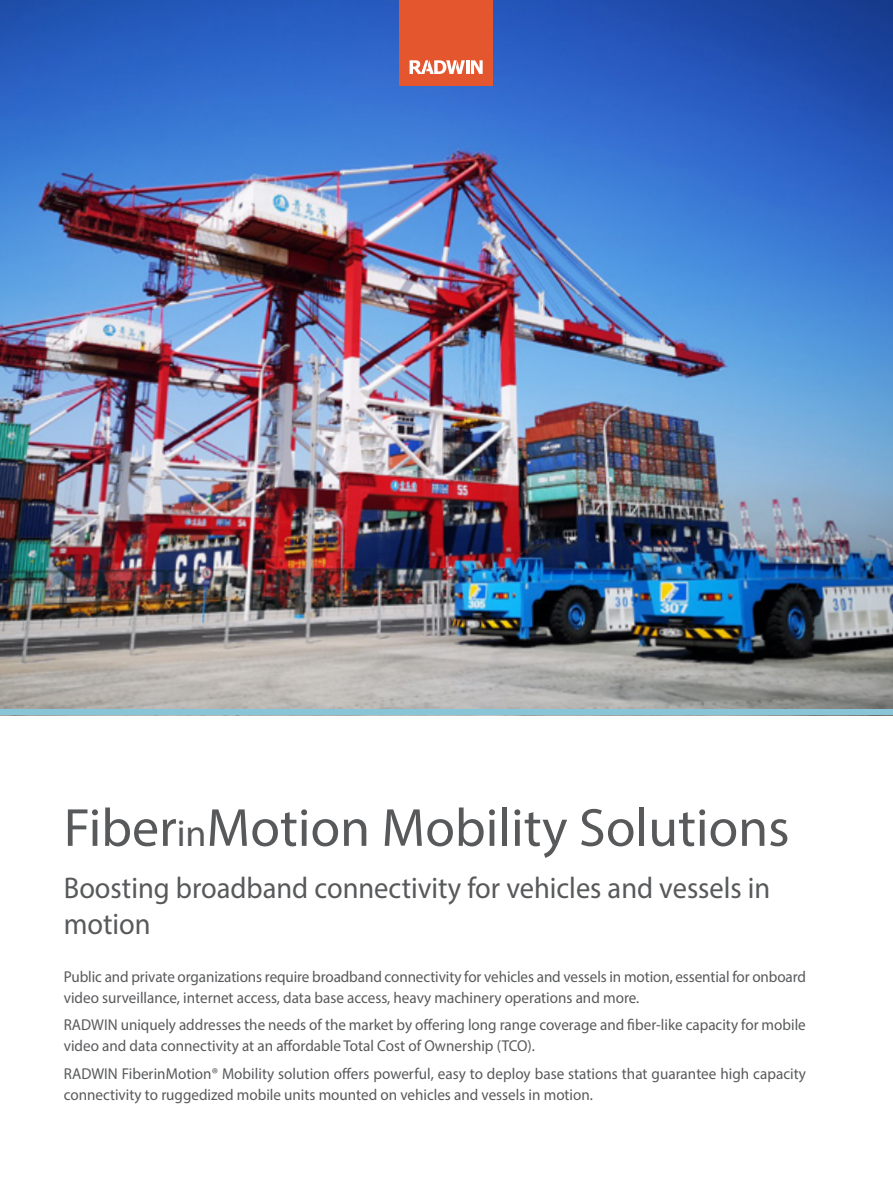
<style>
.page{position:relative;width:893px;height:1191px;background:#fff}
.page>*{position:absolute;margin:0;border:0;box-sizing:border-box;transform-origin:0 0}
.t1{font:54px "Myriad Pro";color:#58595b}
.t2{font:30px/36px "Myriad Pro";color:#58595b;scale:.95 1}
.t3{font:15.75px/21px "Myriad Pro";color:#58595b;scale:.96 1}
.s1{font-size:37.8px}
</style>
<div class="page">
<img style="left:0;top:0;width:893px;height:710px">
<div style="left:399px;top:0;width:94px;height:85px;background:#e4562e"></div>
<hr style="left:466px;top:60px;width:3px;height:14px;background:#fff">
<svg style="left:471px;top:60px;width:12px;height:14px"></svg>
<svg style="left:410px;top:60px;width:55px;height:14px"></svg>
<div style="left:0;top:710px;width:893px;height:5px;background:#88c6d7"></div>
<h1 class="t1" style="left:64px;top:794px;width:727px">Fiber<span class="s1">in</span>Motion Mobility Solutions</h1>
<h2 class="t2" style="left:64px;top:869px;width:745px">Boosting broadband connectivity for vehicles and vessels in motion</h2>
<p class="t3" style="left:64px;top:966px;width:775px">Public and private organizations require broadband connectivity for vehicles and vessels in motion, essential for onboard video surveillance, internet access, data base access, heavy machinery operations and more.</p>
<p class="t3" style="left:64px;top:1014px;width:774px">RADWIN uniquely addresses the needs of the market by offering long range coverage and fiber-like capacity for mobile video and data connectivity at an affordable Total Cost of Ownership (TCO).</p>
<p class="t3" style="left:64px;top:1062px;width:775px">RADWIN FiberinMotion® Mobility solution offers powerful, easy to deploy base stations that guarantee high capacity connectivity to ruggedized mobile units mounted on vehicles and vessels in motion.</p>
</div>
